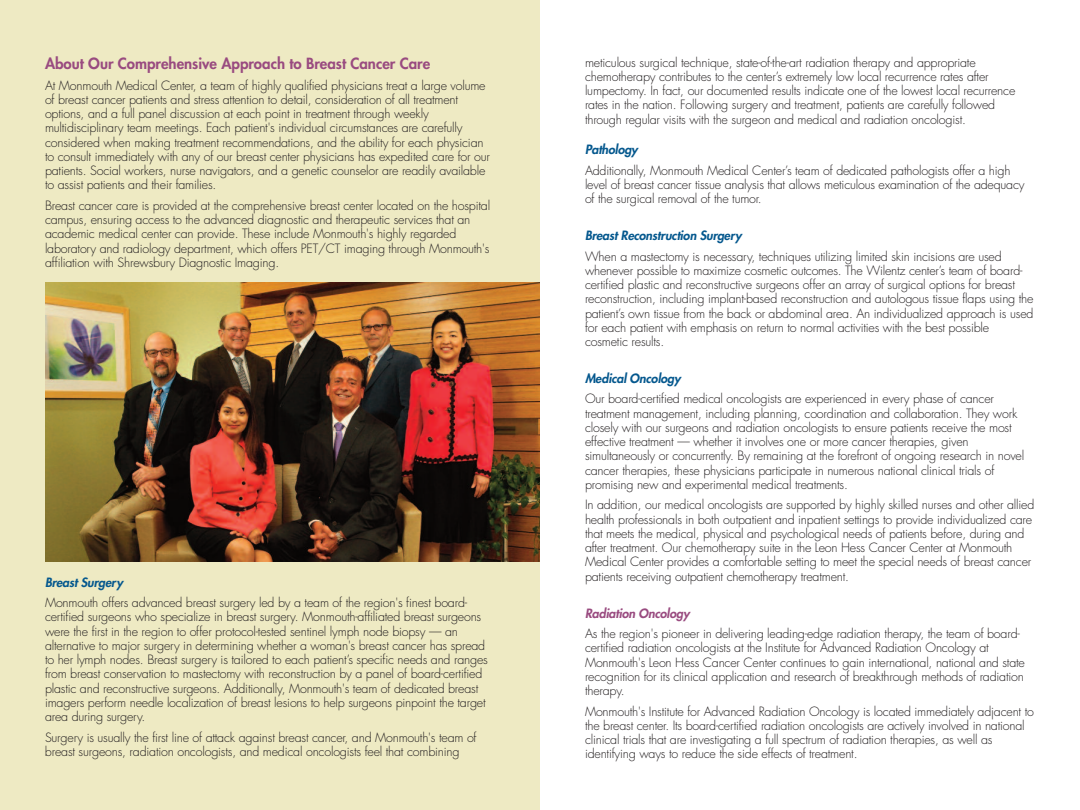
<style>
.page{position:relative;width:1080px;height:810px;background:#fff}
.page>*{position:absolute;margin:0;border:0;box-sizing:border-box;transform-origin:0 0}
.t1{font:800 15px "Futura";color:#994b80}
.t2{font:300 12.5px/14.2px "Futura";letter-spacing:-.015em;color:#231f20}
.t3{font:italic 800 12.5px "Futura";letter-spacing:-.01em;color:#05588e}
.t4{font:italic 800 12.5px "Futura";letter-spacing:-.01em;color:#994b80}
</style>
<div class="page">
<div style="left:0;top:0;width:540px;height:810px;background:#eeeac3"></div>
<img style="left:45px;top:282px;width:495px;height:279px">
<p class="t1" style="left:45px;top:56px;width:387px">About Our Comprehensive Approach to Breast Cancer Care</p>
<p class="t2" style="left:45px;top:79px;width:447px">At Monmouth Medical Center, a team of highly qualified physicians treat a large volume of breast cancer patients and stress attention to detail, consideration of all treatment options, and a full panel discussion at each point in treatment through weekly multidisciplinary team meetings. Each patient's individual circumstances are carefully considered when making treatment recommendations, and the ability for each physician to consult immediately with any of our breast center physicians has expedited care for our patients. Social workers, nurse navigators, and a genetic counselor are readily available to assist patients and their families.</p>
<p class="t2" style="left:45px;top:199px;width:447px">Breast cancer care is provided at the comprehensive breast center located on the hospital campus, ensuring access to the advanced diagnostic and therapeutic services that an academic medical center can provide. These include Monmouth's highly regarded laboratory and radiology department, which offers PET/CT imaging through Monmouth's affiliation with Shrewsbury Diagnostic Imaging.</p>
<p class="t3" style="left:45px;top:576px;width:79px">Breast Surgery</p>
<p class="t2" style="left:45px;top:597px;width:444px">Monmouth offers advanced breast surgery led by a team of the region's finest board&shy;certified surgeons who specialize in breast surgery. Monmouth-affiliated breast surgeons were the first in the region to offer protocol-tested sentinel lymph node biopsy — an alternative to major surgery in determining whether a woman's breast cancer has spread to her lymph nodes. Breast surgery is tailored to each patient’s specific needs and ranges from breast conservation to mastectomy with reconstruction by a panel of board-certified plastic and reconstructive surgeons. Additionally, Monmouth's team of dedicated breast imagers perform needle localization of breast lesions to help surgeons pinpoint the target area during surgery.</p>
<p class="t2" style="left:45px;top:731px;width:433px">Surgery is usually the first line of attack against breast cancer, and Monmouth's team of breast surgeons, radiation oncologists, and medical oncologists feel that combining</p>
<p class="t2" style="left:585px;top:56px;width:432px">meticulous surgical technique, state-of-the-art radiation therapy and appropriate chemotherapy contributes to the center’s extremely low local recurrence rates after lumpectomy. In fact, our documented results indicate one of the lowest local recurrence rates in the nation. Following surgery and treatment, patients are carefully followed through regular visits with the surgeon and medical and radiation oncologist.</p>
<p class="t3" style="left:585px;top:144px;width:54px">Pathology</p>
<p class="t2" style="left:585px;top:164px;width:441px">Additionally, Monmouth Medical Center’s team of dedicated pathologists offer a high level of breast cancer tissue analysis that allows meticulous examination of the adequacy of the surgical removal of the tumor.</p>
<p class="t3" style="left:585px;top:229px;width:158px">Breast Reconstruction Surgery</p>
<p class="t2" style="left:585px;top:250px;width:450px">When a mastectomy is necessary, techniques utilizing limited skin incisions are used whenever possible to maximize cosmetic outcomes. The Wilentz center’s team of board&shy;certified plastic and reconstructive surgeons offer an array of surgical options for breast reconstruction, including implant-based reconstruction and autologous tissue flaps using the patient’s own tissue from the back or abdominal area. An individualized approach is used for each patient with emphasis on return to normal activities with the best possible cosmetic results.</p>
<p class="t3" style="left:585px;top:372px;width:97px">Medical Oncology</p>
<p class="t2" style="left:585px;top:393px;width:441px">Our board-certified medical oncologists are experienced in every phase of cancer treatment management, including planning, coordination and collaboration. They work closely with our surgeons and radiation oncologists to ensure patients receive the most effective treatment — whether it involves one or more cancer therapies, given simultaneously or concurrently. By remaining at the forefront of ongoing research in novel cancer therapies, these physicians participate in numerous national clinical trials of promising new and experimental medical treatments.</p>
<p class="t2" style="left:585px;top:499px;width:451px">In addition, our medical oncologists are supported by highly skilled nurses and other allied health professionals in both outpatient and inpatient settings to provide individualized care that meets the medical, physical and psychological needs of patients before, during and after treatment. Our chemotherapy suite in the Leon Hess Cancer Center at Monmouth Medical Center provides a comfortable setting to meet the special needs of breast cancer patients receiving outpatient chemotherapy treatment.</p>
<p class="t4" style="left:585px;top:607px;width:106px">Radiation Oncology</p>
<p class="t2" style="left:585px;top:628px;width:441px">As the region's pioneer in delivering leading-edge radiation therapy, the team of board&shy;certified radiation oncologists at the Institute for Advanced Radiation Oncology at Monmouth's Leon Hess Cancer Center continues to gain international, national and state recognition for its clinical application and research of breakthrough methods of radiation therapy.</p>
<p class="t2" style="left:585px;top:705px;width:451px">Monmouth's Institute for Advanced Radiation Oncology is located immediately adjacent to the breast center. Its board-certified radiation oncologists are actively involved in national clinical trials that are investigating a full spectrum of radiation therapies, as well as identifying ways to reduce the side effects of treatment.</p>
</div>
